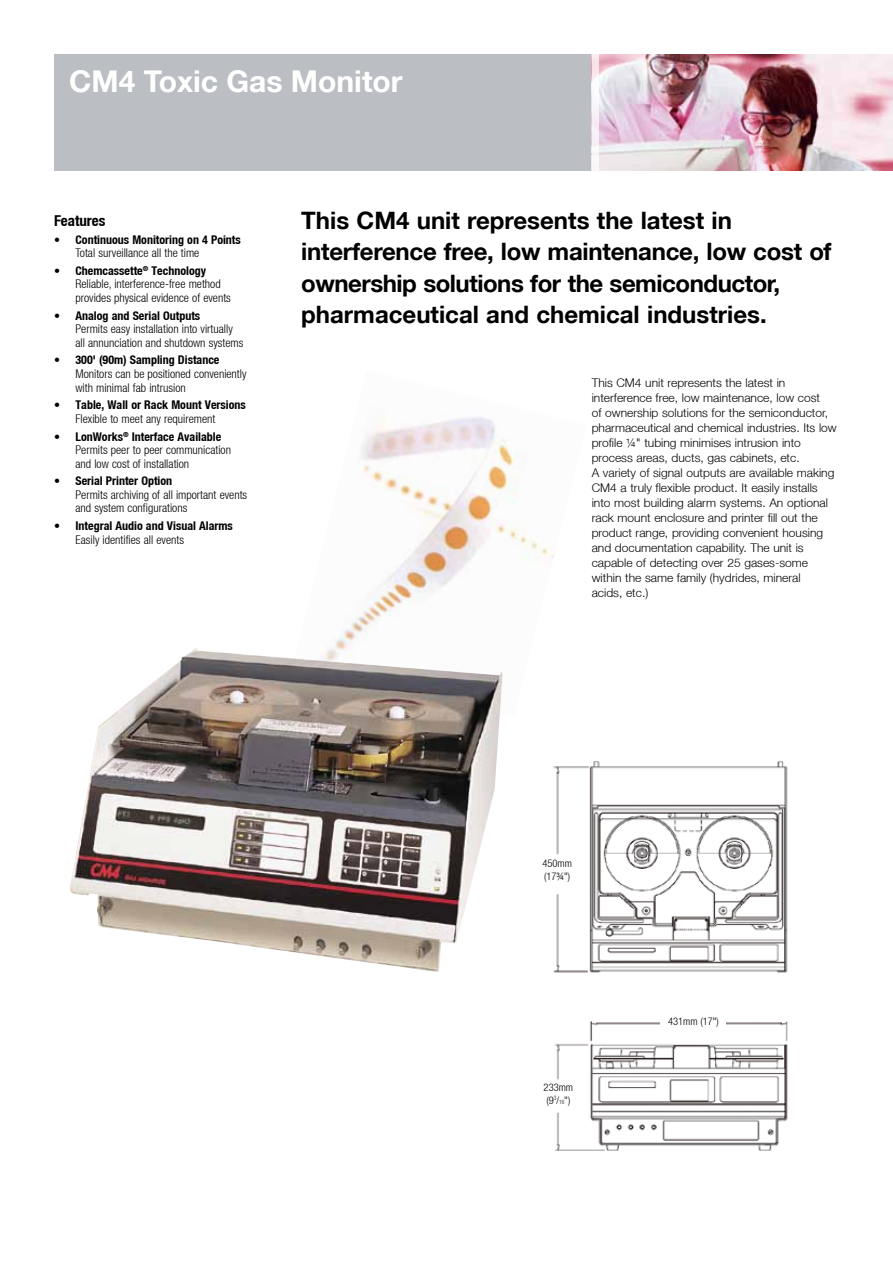
<style>
.page{position:relative;width:893px;height:1263px;background:#fff}
.page>*{position:absolute;margin:0;border:0;box-sizing:border-box;transform-origin:0 0}
.t1{font:700 30px "Helvetica Neue LT";color:#fff}
.t2{font:700 24px/31.5px "Helvetica Neue LT";letter-spacing:-.01em;color:#000}
.t3{font:700 condensed 15px "Helvetica Neue LT";color:#000}
.t4{font:300 12px/15px "Helvetica Neue LT";color:#000}
.t5{font:300 condensed 12px/13.5px "Helvetica Neue LT";color:#000}
.t6{font:700 condensed 12px "Helvetica Neue LT";color:#000}
.t7{font:300 condensed 10.5px/12.6px "Helvetica Neue LT";color:#000}
.s1{font-weight:700}
.s2{font-size:6px}
</style>
<div class="page">
<img style="left:335px;top:417px;width:220px;height:231px">
<div style="left:54px;top:54px;width:839px;height:116px;background:#bbbfc3"></div>
<img style="left:598px;top:54px;width:295px;height:116px">
<svg style="left:592px;top:54px;width:6px;height:116px"></svg>
<img style="left:70px;top:648px;width:433px;height:324px">
<img style="left:553px;top:761px;width:235px;height:390px">
<div style="left:532px;top:857px;width:50px;height:33px;background:#fff"></div>
<div style="left:533px;top:1081px;width:51px;height:29px;background:#fff"></div>
<div style="left:661px;top:1015px;width:65px;height:14px;background:#fff"></div>
<h1 class="t1" style="left:69px;top:63px;width:335px">CM4 Toxic Gas Monitor</h1>
<p class="t3" style="left:54px;top:212px;width:53px">Features</p>
<p class="t6" style="left:54px;top:232px;width:188px">• Continuous Monitoring on 4 Points</p>
<p class="t5" style="left:75px;top:246px;width:125px">Total surveillance all the time</p>
<p class="t5" style="left:75px;top:264px;width:157px;text-indent:-21px"><span class="s1">• Chemcassette</span><sup>®</sup> <span class="s1">Technology<br></span>Reliable, interference-free method provides physical evidence of events</p>
<p class="t6" style="left:54px;top:308px;width:148px">• Analog and Serial Outputs</p>
<p class="t5" style="left:75px;top:322px;width:169px">Permits easy installation into virtually all annunciation and shutdown systems</p>
<p class="t6" style="left:54px;top:353px;width:167px">• 300' (90m) Sampling Distance</p>
<p class="t5" style="left:75px;top:367px;width:173px">Monitors can be positioned conveniently with minimal fab intrusion</p>
<p class="t6" style="left:54px;top:398px;width:193px">• Table, Wall or Rack Mount Versions</p>
<p class="t5" style="left:75px;top:412px;width:142px">Flexible to meet any requirement</p>
<p class="t5" style="left:75px;top:429px;width:157px;text-indent:-21px"><span class="s1">• LonWorks</span><sup>®</sup> <span class="s1">Interface Available<br></span>Permits peer to peer communication and low cost of installation</p>
<p class="t6" style="left:54px;top:474px;width:119px">• Serial Printer Option</p>
<p class="t5" style="left:75px;top:488px;width:173px">Permits archiving of all important events and system configurations</p>
<p class="t6" style="left:54px;top:518px;width:180px">• Integral Audio and Visual Alarms</p>
<p class="t5" style="left:75px;top:532px;width:110px">Easily identifies all events</p>
<h2 class="t2" style="left:301px;top:204px;width:532px">This CM4 unit represents the latest in interference free, low maintenance, low cost of ownership solutions for the semiconductor, pharmaceutical and chemical industries.</h2>
<p class="t4" style="left:592px;top:375px;width:247px">This CM4 unit represents the latest in interference free, low maintenance, low cost<br>of ownership solutions for the semiconductor, pharmaceutical and chemical industries. Its low profile ¼" tubing minimises intrusion into process areas, ducts, gas cabinets, etc.<br>A variety of signal outputs are available making CM4 a truly flexible product. It easily installs into most building alarm systems. An optional rack mount enclosure and printer fill out the product range, providing convenient housing and documentation capability. The unit is capable of detecting over 25 gases-some within the same family (hydrides, mineral<br>acids, etc.)</p>
<p class="t7" style="left:542px;top:857px;width:31px">450mm (17¾")</p>
<p class="t7" style="left:544px;top:1081px;width:31px">233mm (9<sup>3</sup>/<span class="s2">16</span>")</p>
<p class="t7" style="left:668px;top:1015px;width:52px">431mm (17")</p>
</div>
